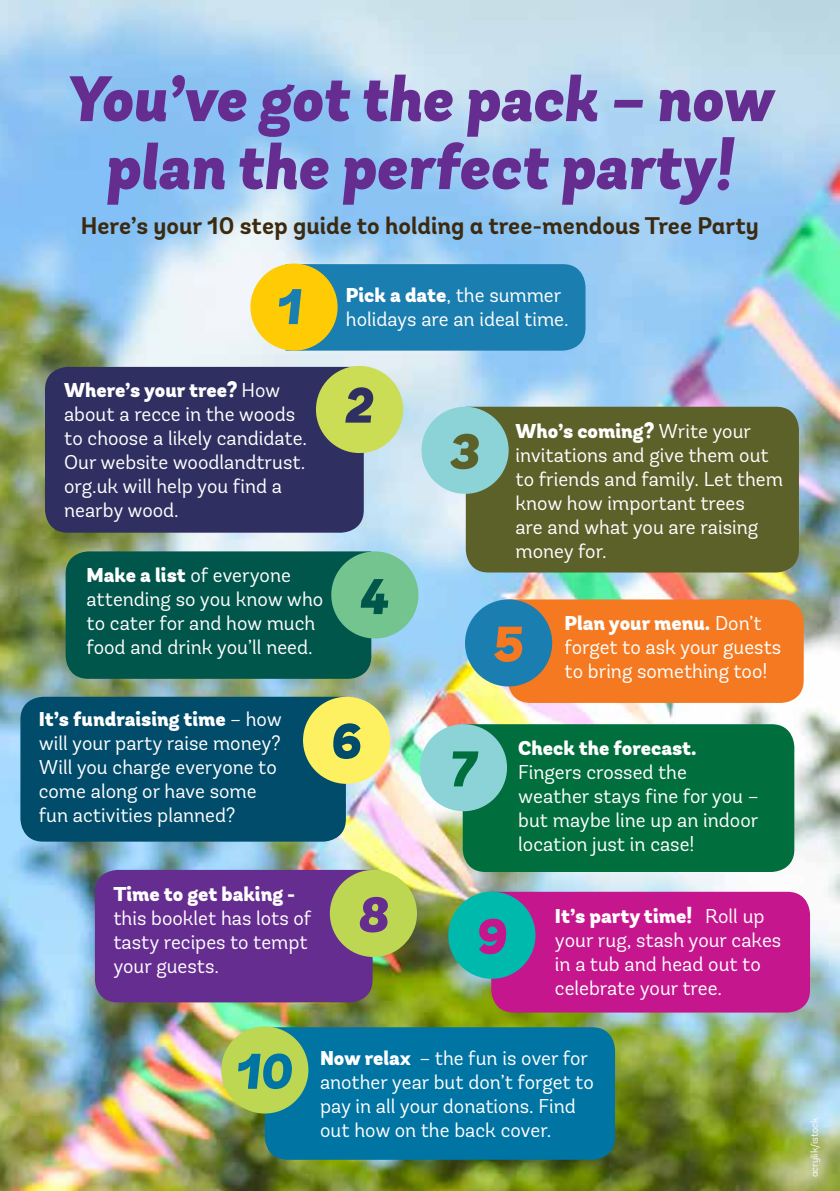
<style>
.page{position:relative;width:840px;height:1191px;background:#fff}
.page>*{position:absolute;margin:0;border:0;box-sizing:border-box;transform-origin:0 0}
.t1{font:italic 900 64px/68px "Andes";color:#662d91;text-align:center}
.t2{font:italic 900 50px "Andes";color:#0074a2}
.t3{font:italic 900 50px "Andes";color:#1b7eb0}
.t4{font:italic 900 50px "Andes";color:#2f3061}
.t5{font:italic 900 50px "Andes";color:#5c612a}
.t6{font:italic 900 50px "Andes";color:#00564a}
.t7{font:italic 900 50px "Andes";color:#f47920}
.t8{font:italic 900 50px "Andes";color:#004c6a}
.t9{font:italic 900 50px "Andes";color:#006f3d}
.t10{font:italic 900 50px "Andes";color:#662d91}
.t11{font:italic 900 50px "Andes";color:#c6168d}
.t12{font:700 24px "Andes";color:#3c2a10}
.t13{font:20px/24px "Andes";color:#fff}
.t14{font:900 20px "Andes";color:#fff}
.t15{font:10px "Andes";color:#fff}
.s1{font-weight:900}
</style>
<div class="page">
<img style="left:0;top:0;width:839px;height:1191px">
<div style="left:45px;top:367px;width:318px;height:165px;background:#2f3061"></div>
<div style="left:66px;top:551px;width:305px;height:128px;background:#00564a"></div>
<div style="left:20px;top:697px;width:326px;height:144px;background:#004c6a"></div>
<div style="left:95px;top:870px;width:277px;height:132px;background:#662d91"></div>
<div style="left:265px;top:1027px;width:349px;height:132px;background:#0074a2"></div>
<div style="left:507px;top:599px;width:296px;height:104px;background:#f47920"></div>
<div style="left:462px;top:724px;width:331px;height:148px;background:#006f3d"></div>
<div style="left:491px;top:891px;width:318px;height:121px;background:#c6168d"></div>
<div style="left:465px;top:407px;width:333px;height:165px;background:#5c612a"></div>
<div style="left:285px;top:264px;width:300px;height:87px;background:#1b7eb0"></div>
<div style="left:250px;top:263px;width:87px;height:88px;background:#ffcb05;border-radius:50%"></div>
<div style="left:316px;top:366px;width:87px;height:87px;background:#cbdd55;border-radius:50%"></div>
<div style="left:331px;top:551px;width:87px;height:87px;background:#73c48f;border-radius:50%"></div>
<div style="left:303px;top:697px;width:87px;height:87px;background:#fdf061;border-radius:50%"></div>
<div style="left:329px;top:870px;width:88px;height:87px;background:#bdd753;border-radius:50%"></div>
<div style="left:221px;top:1026px;width:87px;height:87px;background:#bdd753;border-radius:50%"></div>
<div style="left:464px;top:599px;width:88px;height:87px;background:#1b7eb0;border-radius:50%"></div>
<div style="left:419px;top:724px;width:87px;height:87px;background:#8cd3d8;border-radius:50%"></div>
<div style="left:448px;top:891px;width:87px;height:87px;background:#00b9ad;border-radius:50%"></div>
<div style="left:421px;top:407px;width:87px;height:87px;background:#8cd3d8;border-radius:50%"></div>
<h1 class="t1" style="left:65px;top:68px;width:708px">You’ve got the pack – now plan the perfect party!</h1>
<p class="t12" style="left:81px;top:210px;width:679px">Here’s your 10 step guide to holding a tree-mendous Tree Party</p>
<h2 class="t3" style="left:276px;top:274px;width:26px">1</h2>
<p class="t13" style="left:346px;top:283px;width:224px"><span class="s1">Pick a date</span>, the summer holidays are an ideal time.</p>
<p class="t13" style="left:64px;top:378px;width:244px"><span class="s1">Where’s your tree?</span> How about a recce in the woods to choose a likely candidate.<br>Our website woodlandtrust. org.uk will help you find a nearby wood.</p>
<p class="t13" style="left:86px;top:563px;width:238px"><span class="s1">Make a list</span> of everyone attending so you know who to cater for and how much food and drink you’ll need.</p>
<h2 class="t4" style="left:343px;top:372px;width:30px">2</h2>
<h2 class="t6" style="left:359px;top:564px;width:30px">4</h2>
<p class="t13" style="left:39px;top:707px;width:244px"><span class="s1">It’s fundraising time</span> – how will your party raise money?<br>Will you charge everyone to come along or have some fun activities planned?</p>
<h2 class="t8" style="left:330px;top:708px;width:32px">6</h2>
<p class="t14" style="left:113px;top:881px;width:183px">Time to get baking -</p>
<p class="t13" style="left:113px;top:906px;width:199px">this booklet has lots of tasty recipes to tempt your guests.</p>
<h2 class="t10" style="left:357px;top:882px;width:32px">8</h2>
<h2 class="t5" style="left:448px;top:419px;width:32px">3</h2>
<p class="t13" style="left:515px;top:419px;width:269px"><span class="s1">Who’s coming?</span> Write your invitations and give them out to friends and family. Let them know how important trees<br>are and what you are raising money for.</p>
<h2 class="t7" style="left:491px;top:611px;width:32px">5</h2>
<p class="t13" style="left:564px;top:611px;width:218px"><span class="s1">Plan your menu.</span> Don’t forget to ask your guests to bring something too!</p>
<h2 class="t9" style="left:448px;top:736px;width:28px">7</h2>
<p class="t14" style="left:518px;top:735px;width:180px">Check the forecast.</p>
<p class="t13" style="left:518px;top:760px;width:242px">Fingers crossed the weather stays fine for you – but maybe line up an indoor location just in case!</p>
<h2 class="t11" style="left:475px;top:904px;width:32px">9</h2>
<p class="t13" style="left:554px;top:903px;width:228px"><span class="s1">It’s party time!</span> Roll up your rug, stash your cakes in a tub and head out to celebrate your tree.</p>
<h2 class="t2" style="left:235px;top:1038px;width:58px">10</h2>
<p class="t13" style="left:320px;top:1045px;width:275px"><span class="s1">Now relax</span> – the fun is over for another year but don’t forget to pay in all your donations. Find out how on the back cover.</p>
<p class="t15" style="left:807px;top:1177px;width:62px;rotate:-90deg">acrylik/istock</p>
</div>
